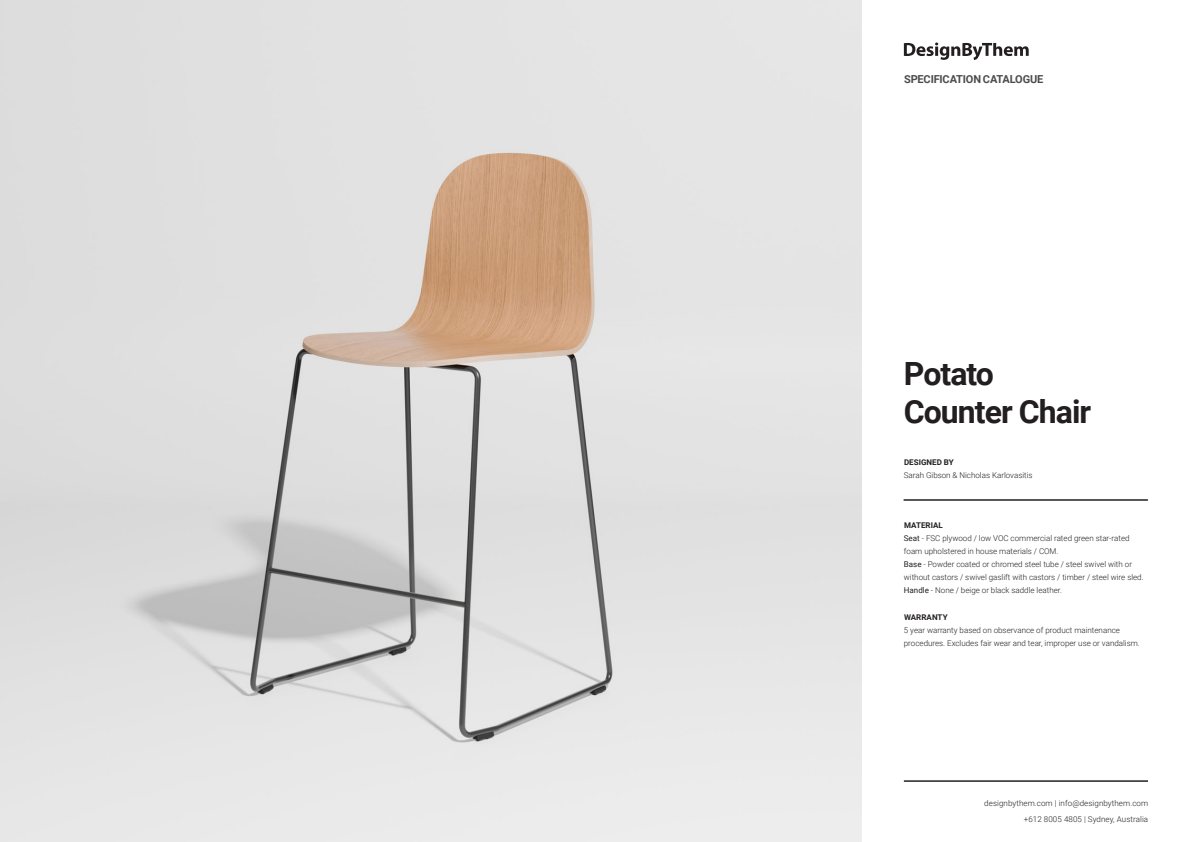
<style>
.page{position:relative;width:1191px;height:842px;background:#fff}
.page>*{position:absolute;margin:0;border:0;box-sizing:border-box;transform-origin:0 0}
.Section_Start{font:700 32px "Roboto";letter-spacing:-.03em;color:#231f20}
.t1{font:700 11px "Roboto";letter-spacing:-.015em;color:#4b4c4d}
.t2{font:300 8px/13px "Roboto";color:#231f20}
.t3{font:700 7.8px "Roboto";letter-spacing:.005em;color:#231f20}
.s1{font-weight:400}
</style>
<div class="page">
<img style="left:0;top:0;width:861px;height:842px">
<hr style="left:903px;top:499px;width:244px;height:2px;background:#231f20">
<hr style="left:904px;top:780px;width:244px;height:2px;background:#231f20">
<svg style="left:904px;top:43px;width:124px;height:17px"></svg>
<p class="t1" style="left:904px;top:71px;width:141px">SPECIFICATION CATALOGUE</p>
<p class="Section_Start" style="left:904px;top:351px;width:92px">Potato</p>
<p class="Section_Start" style="left:904px;top:389px;width:189px">Counter Chair</p>
<p class="t3" style="left:904px;top:457px;width:51px">DESIGNED BY</p>
<p class="t2" style="left:904px;top:468px;width:130px">Sarah Gibson &amp; Nicholas Karlovasitis</p>
<p class="t3" style="left:904px;top:520px;width:40px">MATERIAL</p>
<p class="t2" style="left:904px;top:531px;width:241px"><span class="s1">Seat</span> - FSC plywood / low VOC commercial rated green star-rated foam upholstered in house materials / COM.<br><span class="s1">Base</span> - Powder coated or chromed steel tube / steel swivel with or without castors / swivel gaslift with castors / timber / steel wire sled.<br><span class="s1">Handle</span> - None / beige or black saddle leather.</p>
<p class="t3" style="left:904px;top:612px;width:45px">WARRANTY</p>
<p class="t2" style="left:904px;top:624px;width:237px">5 year warranty based on observance of product maintenance procedures. Excludes fair wear and tear, improper use or vandalism.</p>
<p class="t2" style="left:984px;top:794px;width:165px;line-height:16px;text-align:right">designbythem.com | info@designbythem.com +612 8005 4805 | Sydney, Australia</p>
</div>
